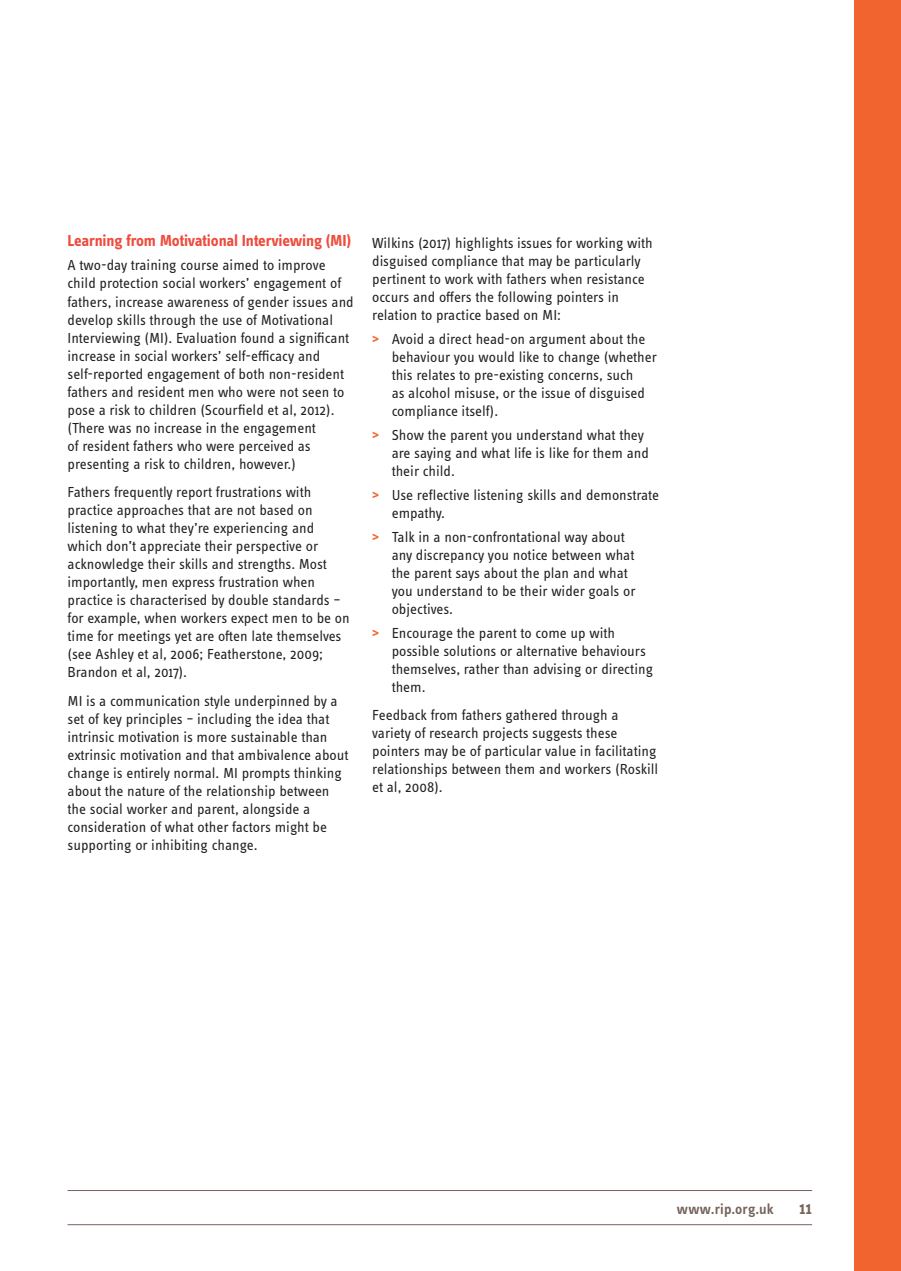
<style>
.page{position:relative;width:901px;height:1271px;background:#fff}
.page>*{position:absolute;margin:0;border:0;box-sizing:border-box;transform-origin:0 0}
.t1{font:600 18px "Info Text Pro";color:#76635b}
.t2{font:700 16.5px "Info Text Pro";letter-spacing:-.01em;color:#ef4b3d}
.List_Paragraph{font:15px/18px "Info Text Pro";color:#231f20}
.t3{font:600 15px "Info Text Pro";letter-spacing:.005em;color:#76635b}
.s1{font-weight:700;color:#f2642f}
</style>
<div class="page">
<hr style="left:68px;top:1224px;width:744px;height:1px;background:#76635b">
<hr style="left:68px;top:1190px;width:744px;height:1px;background:#76635b">
<div style="left:854px;top:0;width:46px;height:1270px;background:#f2642f"></div>
<p class="t2" style="left:68px;top:231px;width:285px">Learning from Motivational Interviewing (MI)</p>
<p class="List_Paragraph" style="left:68px;top:256px;width:288px">A two-day training course aimed to improve child protection social workers’ engagement of fathers, increase awareness of gender issues and develop skills through the use of Motivational Interviewing (MI). Evaluation found a significant increase in social workers’ self-efficacy and self-reported engagement of both non-resident fathers and resident men who were not seen to pose a risk to children (Scourfield et al, 2012). (There was no increase in the engagement<br>of resident fathers who were perceived as presenting a risk to children, however.)</p>
<p class="List_Paragraph" style="left:68px;top:482px;width:284px">Fathers frequently report frustrations with practice approaches that are not based on listening to what they’re experiencing and which don’t appreciate their perspective or acknowledge their skills and strengths. Most importantly, men express frustration when practice is characterised by double standards – for example, when workers expect men to be on time for meetings yet are often late themselves (see Ashley et al, 2006; Featherstone, 2009; Brandon et al, 2017).</p>
<p class="List_Paragraph" style="left:68px;top:691px;width:282px">MI is a communication style underpinned by a set of key principles – including the idea that intrinsic motivation is more sustainable than extrinsic motivation and that ambivalence about change is entirely normal. MI prompts thinking about the nature of the relationship between the social worker and parent, alongside a consideration of what other factors might be supporting or inhibiting change.</p>
<p class="List_Paragraph" style="left:372px;top:233px;width:282px">Wilkins (2017) highlights issues for working with disguised compliance that may be particularly pertinent to work with fathers when resistance occurs and offers the following pointers in relation to practice based on MI:</p>
<p class="List_Paragraph" style="left:391px;top:329px;width:267px;text-indent:-20px"><span class="s1">&gt;</span> Avoid a direct head-on argument about the behaviour you would like to change (whether this relates to pre-existing concerns, such<br>as alcohol misuse, or the issue of disguised compliance itself).</p>
<p class="List_Paragraph" style="left:391px;top:425px;width:259px;text-indent:-20px"><span class="s1">&gt;</span> Show the parent you understand what they are saying and what life is like for them and their child.</p>
<p class="List_Paragraph" style="left:391px;top:485px;width:269px;text-indent:-20px"><span class="s1">&gt;</span> Use reflective listening skills and demonstrate empathy.</p>
<p class="List_Paragraph" style="left:391px;top:527px;width:245px;text-indent:-20px"><span class="s1">&gt;</span> Talk in a non-confrontational way about any discrepancy you notice between what the parent says about the plan and what you understand to be their wider goals or objectives.</p>
<p class="List_Paragraph" style="left:391px;top:623px;width:263px;text-indent:-20px"><span class="s1">&gt;</span> Encourage the parent to come up with possible solutions or alternative behaviours themselves, rather than advising or directing them.</p>
<p class="List_Paragraph" style="left:372px;top:706px;width:287px">Feedback from fathers gathered through a variety of research projects suggests these pointers may be of particular value in facilitating relationships between them and workers (Roskill et al, 2008).</p>
<p class="t3" style="left:676px;top:1200px;width:98px">www.rip.org.uk</p>
<p class="t1" style="left:799px;top:1197px;width:15px">11</p>
</div>
